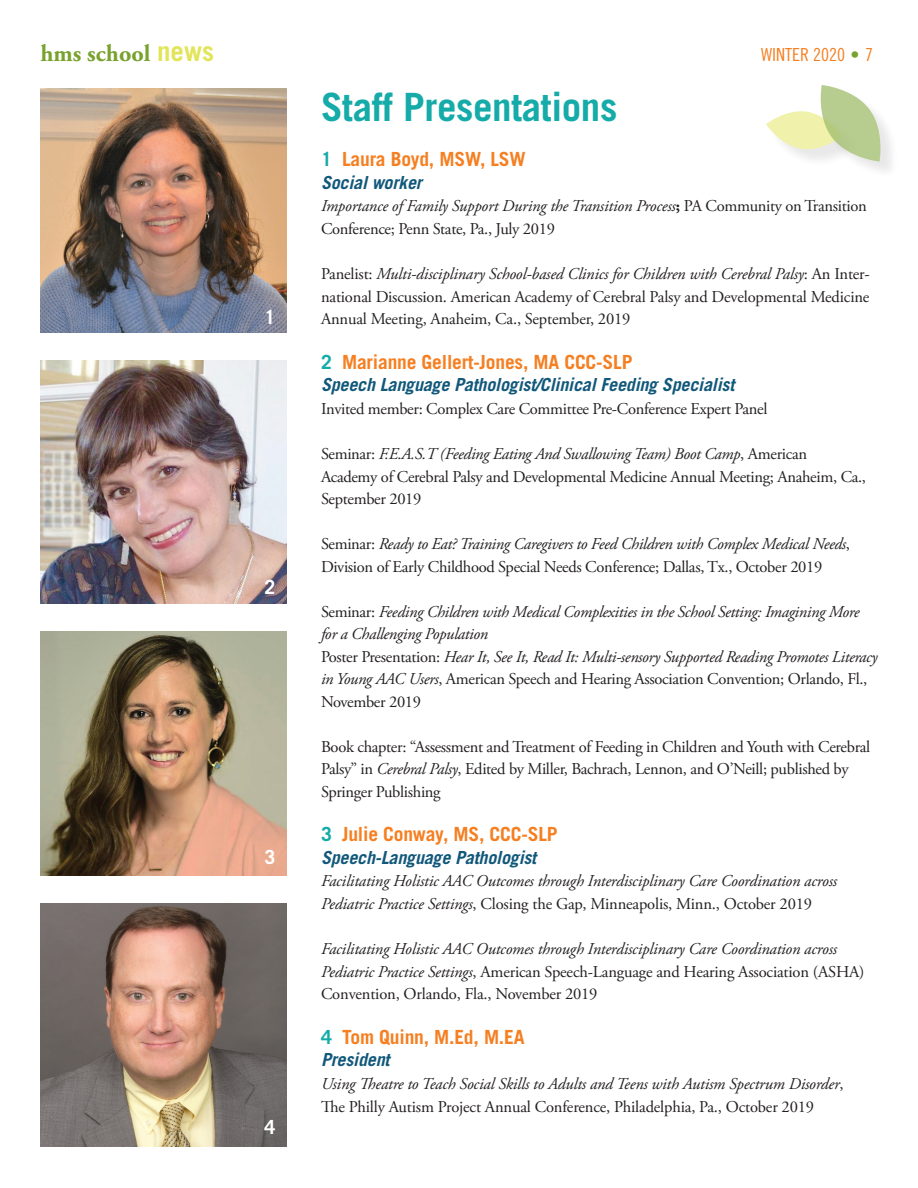
<style>
.page{position:relative;width:918px;height:1188px;background:#fff}
.page>*{position:absolute;margin:0;border:0;box-sizing:border-box;transform-origin:0 0}
.t1{font:700 39px "Trade Gothic";letter-spacing:-.01em;color:#15aba8}
.t2{font:700 24px "Adobe Garamond Pro";color:#78a22d}
.t3{font:700 19.5px "Trade Gothic";letter-spacing:-.01em;color:#f57f21}
.t4{font:700 19.5px "Trade Gothic";color:#fff}
.t5{font:italic 700 18px "Trade Gothic";letter-spacing:-.01em;color:#11587a}
.t6{font:18px "Trade Gothic Cond Eighteen";color:#f57f21}
.t7{font:16.5px/22.5px "Adobe Garamond Pro";letter-spacing:-.02em;color:#231f20}
.t8{font:italic 16.5px/22.5px "Adobe Garamond Pro";letter-spacing:-.01em;color:#231f20}
.s1{font-family:"Trade Gothic";font-size:27px;color:#e2e55a}
.s2{color:#78a22d}
.s3{color:#15aba8}
.s4{font-style:italic}
.s5{font-weight:700}
.s6{font-style:normal}
</style>
<div class="page">
<img style="left:40px;top:360px;width:246px;height:244px">
<div style="left:823px;top:87px;width:76px;height:92px;background:#231f20;opacity:.2"></div>
<svg style="left:766px;top:85px;width:119px;height:77px"></svg>
<img style="left:40px;top:89px;width:246px;height:243px">
<img style="left:40px;top:632px;width:246px;height:243px">
<img style="left:40px;top:904px;width:246px;height:243px">
<h2 class="t2" style="left:40px;top:40px;width:175px">hms school <span class="s1">news</span></h2>
<p class="t6" style="left:761px;top:44px;width:113px">WINTER 2020 <span class="s2">•</span> 7</p>
<p class="t4" style="left:265px;top:305px;width:12px">1</p>
<p class="t4" style="left:265px;top:575px;width:12px">2</p>
<p class="t4" style="left:265px;top:845px;width:12px">3</p>
<p class="t4" style="left:265px;top:1115px;width:12px">4</p>
<h1 class="t1" style="left:321px;top:83px;width:298px">Staff Presentations</h1>
<p class="t3" style="left:321px;top:148px;width:206px"><span class="s3">1</span> Laura Boyd, MSW, LSW</p>
<p class="t5" style="left:321px;top:172px;width:102px">Social worker</p>
<p class="t7" style="left:321px;top:196px;width:547px"><span class="s4">Importance of Family Support During the Transition Process</span><span class="s5">;</span> PA Community on Transition<br>Conference; Penn State, Pa., July 2019</p>
<p class="t7" style="left:321px;top:263px;width:550px;text-align:justify">Panelist: <span class="s4">Multi-disciplinary School-based Clinics for Children with Cerebral Palsy</span>: An Inter&shy;national Discussion. American Academy of Cerebral Palsy and Developmental Medicine Annual Meeting, Anaheim, Ca., September, 2019</p>
<p class="t3" style="left:321px;top:350px;width:313px"><span class="s3">2</span> Marianne Gellert-Jones, MA CCC-SLP</p>
<p class="t5" style="left:321px;top:374px;width:415px">Speech Language Pathologist/Clinical Feeding Specialist</p>
<p class="t7" style="left:321px;top:398px;width:448px">Invited member: Complex Care Committee Pre-Conference Expert Panel</p>
<p class="t7" style="left:321px;top:443px;width:547px">Seminar: <span class="s4">F.E.A.S.T (Feeding Eating And Swallowing Team) Boot Camp</span>, American<br>Academy of Cerebral Palsy and Developmental Medicine Annual Meeting; Anaheim, Ca.,<br>September 2019</p>
<p class="t7" style="left:321px;top:533px;width:531px">Seminar: <span class="s4">Ready to Eat? Training Caregivers to Feed Children with Complex Medical Needs</span>,<br>Division of Early Childhood Special Needs Conference; Dallas, Tx., October 2019</p>
<p class="t8" style="left:321px;top:600px;width:558px"><span class="s6">Seminar:</span> Feeding Children with Medical Complexities in the School Setting: Imagining More for a Challenging Population<br><span class="s6">Poster Presentation:</span> Hear It, See It, Read It: Multi-sensory Supported Reading Promotes Literacy in Young AAC Users<span class="s6">, American Speech and Hearing Association Convention; Orlando, Fl., November 2019</span></p>
<p class="t7" style="left:321px;top:736px;width:551px">Book chapter: “Assessment and Treatment of Feeding in Children and Youth with Cerebral<br>Palsy” in <span class="s4">Cerebral Palsy</span>, Edited by Miller, Bachrach, Lennon, and O’Neill; published by<br>Springer Publishing</p>
<p class="t3" style="left:321px;top:823px;width:238px"><span class="s3">3</span> Julie Conway, MS, CCC-SLP</p>
<p class="t5" style="left:321px;top:847px;width:217px">Speech-Language Pathologist</p>
<p class="t8" style="left:321px;top:870px;width:518px">Facilitating Holistic AAC Outcomes through Interdisciplinary Care Coordination across<br>Pediatric Practice Settings<span class="s6">, Closing the Gap, Minneapolis, Minn., October 2019</span></p>
<p class="t8" style="left:321px;top:938px;width:545px">Facilitating Holistic AAC Outcomes through Interdisciplinary Care Coordination across<br>Pediatric Practice Settings<span class="s6">, American Speech-Language and Hearing Association (ASHA)<br>Convention, Orlando, Fla., November 2019</span></p>
<p class="t3" style="left:321px;top:1025px;width:205px"><span class="s3">4</span> Tom Quinn, M.Ed, M.EA</p>
<p class="t5" style="left:321px;top:1049px;width:70px">President</p>
<p class="t8" style="left:321px;top:1073px;width:524px">Using Theatre to Teach Social Skills to Adults and Teens with Autism Spectrum Disorder<span class="s6">,<br>The Philly Autism Project Annual Conference, Philadelphia, Pa., October 2019</span></p>
</div>
